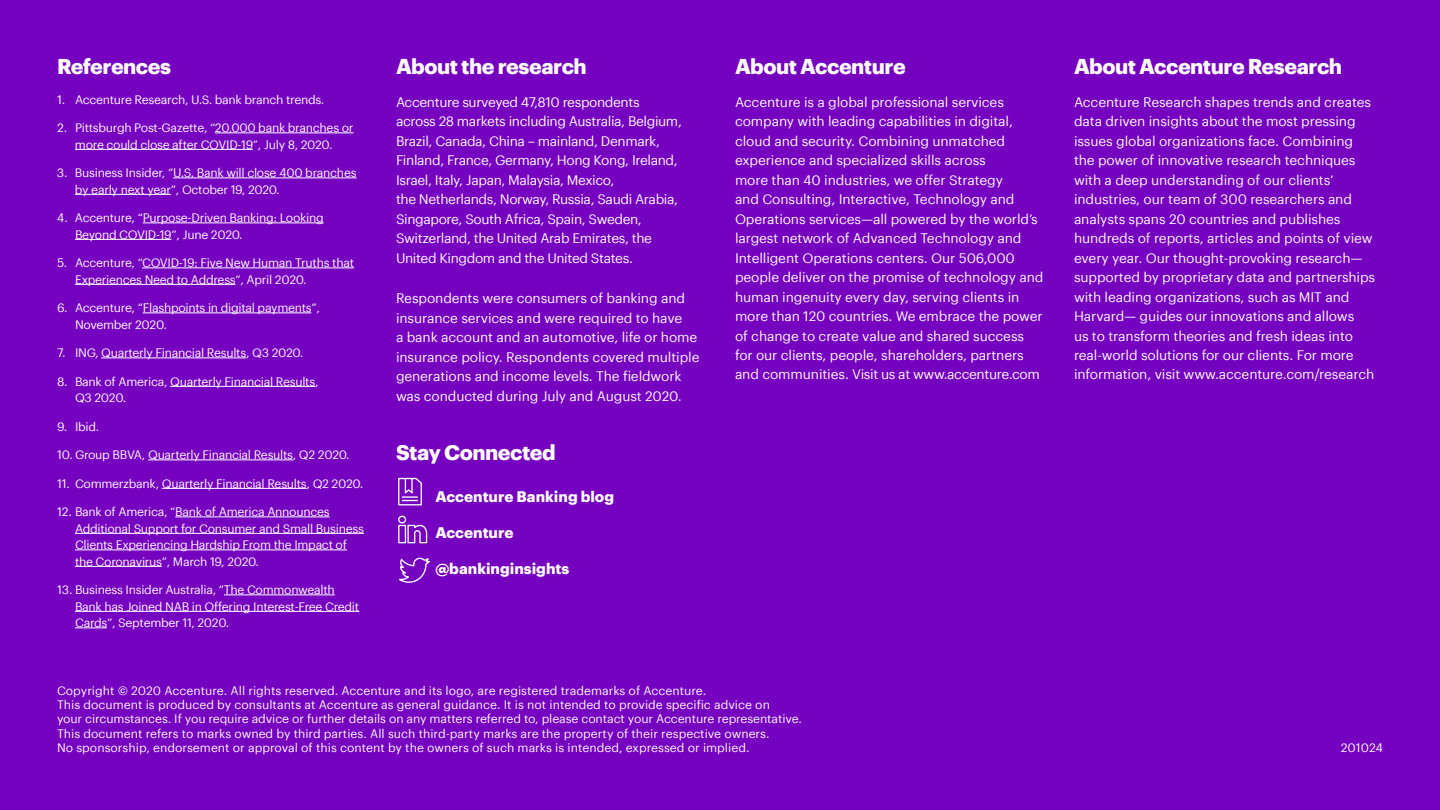
<style>
.page{position:relative;width:1440px;height:810px;background:#7500c0}
.page>*{position:absolute;margin:0;border:0;box-sizing:border-box;transform-origin:0 0}
.t1{font:700 21px "Graphik";letter-spacing:-.025em;color:#fff}
.t2{font:700 15px "Graphik";color:#fff}
.t3{font:13.5px/19.5px "Graphik";letter-spacing:-.01em;color:#fff}
.t4{font:13.5px/19.5px "Graphik";letter-spacing:-.03em;color:#fff}
.t5{font:12px/16.5px "Graphik";letter-spacing:-.025em;color:#fff}
.t6{font:12px/14.4px "Graphik";color:#fff}
</style>
<div class="page">
<hr style="left:215px;top:133px;width:139px;height:1px;background:#fff">
<hr style="left:75px;top:149px;width:178px;height:1px;background:#fff">
<hr style="left:173px;top:178px;width:184px;height:1px;background:#fff">
<hr style="left:75px;top:194px;width:96px;height:1px;background:#fff">
<hr style="left:143px;top:223px;width:181px;height:1px;background:#fff">
<hr style="left:75px;top:239px;width:96px;height:1px;background:#fff">
<hr style="left:142px;top:268px;width:212px;height:1px;background:#fff">
<hr style="left:75px;top:284px;width:160px;height:1px;background:#fff">
<hr style="left:143px;top:313px;width:168px;height:1px;background:#fff">
<hr style="left:101px;top:358px;width:145px;height:1px;background:#fff">
<hr style="left:170px;top:386px;width:145px;height:1px;background:#fff">
<hr style="left:148px;top:460px;width:145px;height:1px;background:#fff">
<hr style="left:162px;top:488px;width:145px;height:1px;background:#fff">
<hr style="left:175px;top:517px;width:155px;height:1px;background:#fff">
<hr style="left:75px;top:533px;width:289px;height:1px;background:#fff">
<hr style="left:75px;top:550px;width:272px;height:1px;background:#fff">
<hr style="left:75px;top:566px;width:87px;height:1px;background:#fff">
<hr style="left:224px;top:595px;width:111px;height:1px;background:#fff">
<hr style="left:75px;top:611px;width:284px;height:1px;background:#fff">
<hr style="left:75px;top:628px;width:32px;height:1px;background:#fff">
<svg style="left:399px;top:557px;width:31px;height:26px"></svg>
<svg style="left:398px;top:515px;width:30px;height:29px"></svg>
<svg style="left:398px;top:477px;width:24px;height:29px"></svg>
<h1 class="t1" style="left:57px;top:50px;width:116px">References</h1>
<p class="t5" style="left:57px;top:90px;width:269px">1. Accenture Research, U.S. bank branch trends.</p>
<p class="t5" style="left:57px;top:118px;width:298px;text-align:center">2. Pittsburgh Post-Gazette, “20,000 bank branches or more could close after COVID-19”, July 8, 2020.</p>
<p class="t5" style="left:75px;top:163px;width:283px;text-indent:-18px">3. Business Insider, “U.S. Bank will close 400 branches by early next year”, October 19, 2020.</p>
<p class="t5" style="left:75px;top:208px;width:250px;text-indent:-18px">4. Accenture, “Purpose-Driven Banking: Looking<br>Beyond COVID-19”, June 2020.</p>
<p class="t5" style="left:75px;top:253px;width:281px;text-indent:-18px">5. Accenture, “COVID-19: Five New Human Truths that<br>Experiences Need to Address”, April 2020.</p>
<p class="t5" style="left:75px;top:298px;width:246px;text-indent:-18px">6. Accenture, “Flashpoints in digital payments”,<br>November 2020.</p>
<p class="t5" style="left:57px;top:343px;width:248px">7. ING, Quarterly Financial Results, Q3 2020.</p>
<p class="t5" style="left:75px;top:372px;width:245px;text-indent:-18px">8. Bank of America, Quarterly Financial Results,<br>Q3 2020.</p>
<p class="t5" style="left:57px;top:417px;width:44px">9. Ibid.</p>
<p class="t5" style="left:57px;top:445px;width:294px">10. Group BBVA, Quarterly Financial Results, Q2 2020.</p>
<p class="t5" style="left:57px;top:474px;width:308px">11. Commerzbank, Quarterly Financial Results, Q2 2020.</p>
<p class="t5" style="left:75px;top:502px;width:290px;text-indent:-18px">12. Bank of America, “Bank of America Announces Additional Support for Consumer and Small Business Clients Experiencing Hardship From the Impact of the Coronavirus”, March 19, 2020.</p>
<p class="t5" style="left:75px;top:580px;width:286px;text-indent:-18px">13. Business Insider Australia, “The Commonwealth<br>Bank has Joined NAB in Offering Interest-Free Credit<br>Cards”, September 11, 2020.</p>
<h1 class="t1" style="left:396px;top:50px;width:192px">About the research</h1>
<p class="t4" style="left:396px;top:91px;width:288px">Accenture surveyed 47,810 respondents across 28 markets including Australia, Belgium, Brazil, Canada, China – mainland, Denmark, Finland, France, Germany, Hong Kong, Ireland, Israel, Italy, Japan, Malaysia, Mexico,<br>the Netherlands, Norway, Russia, Saudi Arabia, Singapore, South Africa, Spain, Sweden, Switzerland, the United Arab Emirates, the United Kingdom and the United States.</p>
<p class="t3" style="left:396px;top:288px;width:305px">Respondents were consumers of banking and insurance services and were required to have<br>a bank account and an automotive, life or home insurance policy. Respondents covered multiple generations and income levels. The fieldwork was conducted during July and August 2020.</p>
<h1 class="t1" style="left:396px;top:436px;width:161px">Stay Connected</h1>
<p class="t2" style="left:435px;top:485px;width:180px">Accenture Banking blog</p>
<p class="t2" style="left:435px;top:521px;width:80px">Accenture</p>
<p class="t2" style="left:435px;top:557px;width:136px">@bankinginsights</p>
<h1 class="t1" style="left:735px;top:50px;width:172px">About Accenture</h1>
<p class="t3" style="left:735px;top:91px;width:310px">Accenture is a global professional services company with leading capabilities in digital, cloud and security. Combining unmatched experience and specialized skills across<br>more than 40 industries, we offer Strategy<br>and Consulting, Interactive, Technology and Operations services—all powered by the world’s largest network of Advanced Technology and Intelligent Operations centers. Our 506,000 people deliver on the promise of technology and human ingenuity every day, serving clients in more than 120 countries. We embrace the power of change to create value and shared success for our clients, people, shareholders, partners and communities. Visit us at www.accenture.com</p>
<p class="t6" style="left:57px;top:682px;width:747px">Copyright © 2020 Accenture. All rights reserved. Accenture and its logo, are registered trademarks of Accenture.<br>This document is produced by consultants at Accenture as general guidance. It is not intended to provide specific advice on<br>your circumstances. If you require advice or further details on any matters referred to, please contact your Accenture representative.<br>This document refers to marks owned by third parties. All such third-party marks are the property of their respective owners.<br>No sponsorship, endorsement or approval of this content by the owners of such marks is intended, expressed or implied.</p>
<h1 class="t1" style="left:1074px;top:50px;width:270px">About Accenture Research</h1>
<p class="t3" style="left:1074px;top:91px;width:303px">Accenture Research shapes trends and creates data driven insights about the most pressing issues global organizations face. Combining the power of innovative research techniques with a deep understanding of our clients’ industries, our team of 300 researchers and analysts spans 20 countries and publishes hundreds of reports, articles and points of view every year. Our thought-provoking research— supported by proprietary data and partnerships with leading organizations, such as MIT and Harvard— guides our innovations and allows<br>us to transform theories and fresh ideas into real-world solutions for our clients. For more information, visit www.accenture.com/research</p>
<p class="t5" style="left:1341px;top:739px;width:44px">201024</p>
</div>
